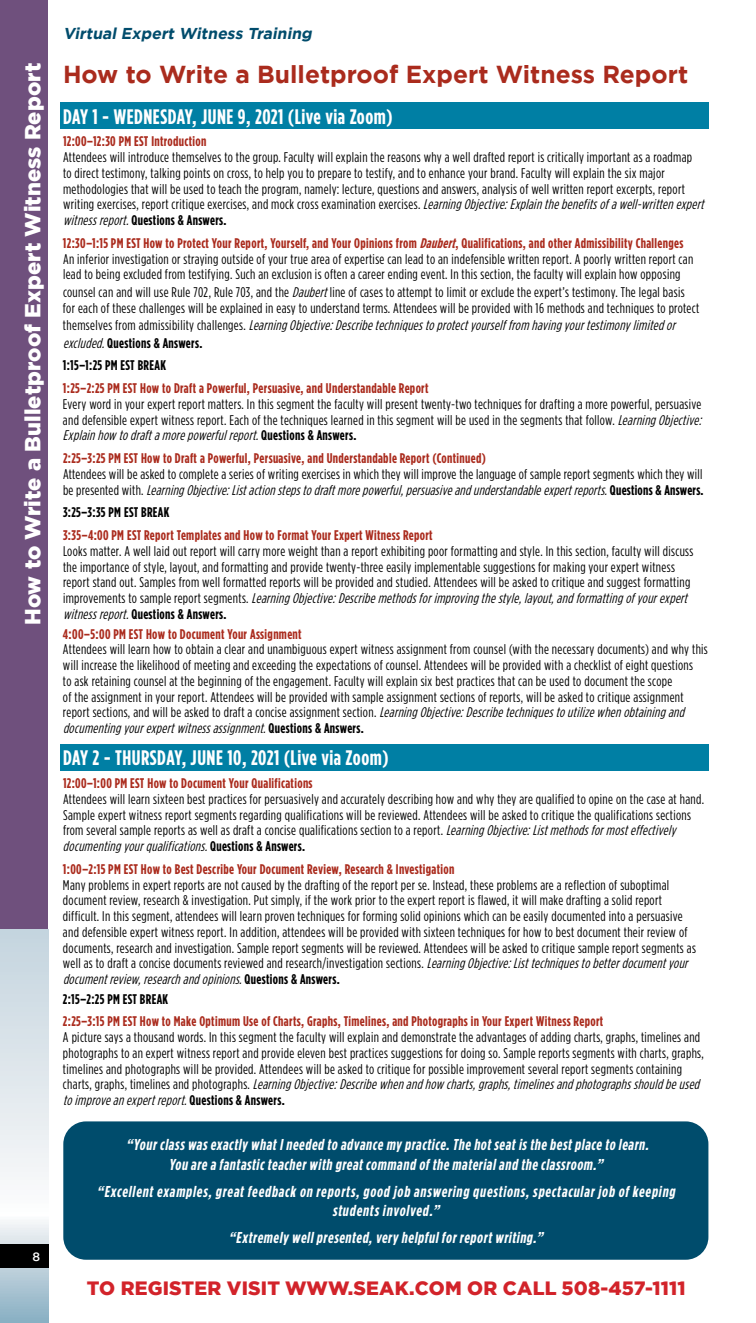
<style>
.page{position:relative;width:756px;height:1323px;background:#fff}
.page>*{position:absolute;margin:0;border:0;box-sizing:border-box;transform-origin:0 0}
.t1{font:700 24.5px "Gotham";color:#aa2b1d}
.t2{font:900 21.88px "Gotham";letter-spacing:.005em;color:#fff}
.t3{font:700 21px "Gotham Condensed";letter-spacing:.025em;color:#fff}
.t4{font:900 19.25px "Gotham";letter-spacing:.01em;color:#d2232a}
.t5{font:italic 700 15.75px/19.2px "Gotham Condensed";color:#fff;text-align:center}
.t6{font:italic 700 15.75px "Gotham";color:#004c6c}
.t7{font:14px/15.8px "Gotham Condensed";letter-spacing:.025em;color:#000}
.t8{font:700 14px "Gotham Condensed";letter-spacing:.025em;color:#aa2b1d}
.t9{font:italic 14px/17.5px "Gotham Condensed";color:#000}
.t10{font:700 14px "Gotham Condensed";letter-spacing:.025em;color:#000}
.t11{font:500 12.25px "Gotham";color:#fff}
.s1{font-style:italic}
.s2{font-weight:700}
.s3{font-weight:700;color:#aa2b1d}
.s4{font-weight:700;font-style:italic;color:#aa2b1d}
.s5{font-style:normal}
.s6{font-weight:700;font-style:normal}
</style>
<div class="page">
<div style="left:0;top:0;width:48px;height:1323px;background:#6f507d"></div>
<svg style="left:0;top:929px;width:48px;height:394px;background:#d7e2e8"></svg>
<div style="left:0;top:1244px;width:48px;height:24px;background:#000"></div>
<div style="left:63px;top:1121px;width:645px;height:139px;background:#004c6c;border-radius:23px"></div>
<div style="left:60px;top:103px;width:649px;height:26px;background:#007fa4"></div>
<div style="left:60px;top:744px;width:649px;height:26px;background:#007fa4"></div>
<h2 class="t2" style="left:18px;top:625px;width:564px;rotate:-90deg">How to Write a Bulletproof Expert Witness Report</h2>
<p class="t11" style="left:33px;top:1249px;width:9px">8</p>
<p class="t6" style="left:63px;top:23px;width:254px">Virtual Expert Witness Training</p>
<h1 class="t1" style="left:63px;top:58px;width:627px">How to Write a Bulletproof Expert Witness Report</h1>
<h3 class="t3" style="left:63px;top:105px;width:331px">DAY 1 - WEDNESDAY, JUNE 9, 2021 (Live via Zoom)</h3>
<p class="t8" style="left:63px;top:134px;width:145px">12:00–12:30 PM EST Introduction</p>
<p class="t7" style="left:63px;top:149px;width:646px">Attendees will introduce themselves to the group. Faculty will explain the reasons why a well drafted report is critically important as a roadmap<br>to direct testimony, talking points on cross, to help you to prepare to testify, and to enhance your brand. Faculty will explain the six major methodologies that will be used to teach the program, namely: lecture, questions and answers, analysis of well written report excerpts, report writing exercises, report critique exercises, and mock cross examination exercises. <span class="s1">LearningObjective:Explainthebenefitsofawell-writtenexpert witnessreport.</span><span class="s2">Questions &amp; Answers.</span></p>
<p class="t7" style="left:63px;top:235px;width:632px"><span class="s3">12:30–1:15 PM EST How to Protect Your Report, Yourself, and Your Opinions from</span> <span class="s4">Daubert</span><span class="s3">, Qualifications, and other Admissibility Challenges<br></span>An inferior investigation or straying outside of your true area of expertise can lead to an indefensible written report. A poorly written report can lead to being excluded from testifying. Such an exclusion is often a career ending event. In this section, the faculty will explain how opposing</p>
<p class="t7" style="left:63px;top:284px;width:638px">counsel can and will use Rule 702, Rule 703, and the <span class="s1">Daubert</span>line of cases to attempt to limit or exclude the expert’s testimony. The legal basis for each of these challenges will be explained in easy to understand terms. Attendees will be provided with 16 methods and techniques to protect</p>
<p class="t9" style="left:63px;top:316px;width:617px"><span class="s5">t h e m s e l v e s f r o m a d m i s s i b i l i t y c h a l l e n g e s .</span> LearningObjective:Describetechniquestoprotectyourselffrom havingyourtestimonylimitedor excluded.<span class="s6">Questions &amp; Answers.</span></p>
<p class="t10" style="left:63px;top:358px;width:105px">1:15–1:25 PM EST BREAK</p>
<p class="t8" style="left:63px;top:380px;width:367px">1:25–2:25 PM EST How to Draft a Powerful, Persuasive, and Understandable Report</p>
<p class="t7" style="left:63px;top:396px;width:643px">Every word in your expert report matters. In this segment the faculty will present twenty-two techniques for drafting a more powerful, persuasive and defensible expert witness report. Each of the techniques learned in this segment will be used in the segments that follow. <span class="s1">LearningObjective:<br>Explainhow todraftamorepowerfulreport.</span><span class="s2">Q u e s t i o n s &amp; A n s w e r s .</span></p>
<p class="t8" style="left:63px;top:450px;width:425px">2:25–3:25 PM EST How to Draft a Powerful, Persuasive, and Understandable Report (Continued)</p>
<p class="t7" style="left:63px;top:466px;width:642px">Attendees will be asked to complete a series of writing exercises in which they will improve the language of sample report segments which they will b e p r e s e n t e d w i t h . <span class="s1">LearningObjective:Listactionstepstodraftmorepowerful,persuasiveandunderstandableexpertreports.</span><span class="s2">Q u e s t i o n s &amp; A n s w e r s .</span></p>
<p class="t10" style="left:63px;top:505px;width:108px">3:25–3:35 PM EST BREAK</p>
<p class="t8" style="left:63px;top:527px;width:371px">3:35–4:00 PM EST Report Templates and How to Format Your Expert Witness Report</p>
<p class="t7" style="left:63px;top:543px;width:632px">Looks matter. A well laid out report will carry more weight than a report exhibiting poor formatting and style. In this section, faculty will discuss the importance of style, layout, and formatting and provide twenty-three easily implementable suggestions for making your expert witness report stand out. Samples from well formatted reports will be provided and studied. Attendees will be asked to critique and suggest formatting i m p r o v e m e n t s t o s a m p l e r e p o r t s e g m e n t s . <span class="s1">LearningObjective:Describemethodsforimprovingthestyle,layout,andformattingofyourexpert witnessreport.</span><span class="s2">Questions &amp; Answers.</span></p>
<p class="t8" style="left:63px;top:626px;width:240px">4:00–5:00 PM EST How to Document Your Assignment</p>
<p class="t7" style="left:63px;top:641px;width:646px">Attendees will learn how to obtain a clear and unambiguous expert witness assignment from counsel (with the necessary documents) and why this will increase the likelihood of meeting and exceeding the expectations of counsel. Attendees will be provided with a checklist of eight questions<br>to ask retaining counsel at the beginning of the engagement. Faculty will explain six best practices that can be used to document the scope<br>of the assignment in your report. Attendees will be provided with sample assignment sections of reports, will be asked to critique assignment report sections, and will be asked to draft a concise assignment section. <span class="s1">LearningObjective:Describetechniquestoutilizewhenobtainingand documentingyourexpertwitnessassignment.</span><span class="s2">Q u e s t i o n s &amp; A n s w e r s .</span></p>
<h3 class="t3" style="left:63px;top:746px;width:327px">DAY 2 - THURSDAY, JUNE 10, 2021 (Live via Zoom)</h3>
<p class="t8" style="left:63px;top:775px;width:251px">12:00–1:00 PM EST How to Document Your Qualifications</p>
<p class="t7" style="left:63px;top:791px;width:643px">Attendees will learn sixteen best practices for persuasively and accurately describing how and why they are qualified to opine on the case at hand.<br>Sample expert witness report segments regarding qualifications will be reviewed. Attendees will be asked to critique the qualifications sections from several sample reports as well as draft a concise qualifications section to a report. <span class="s1">LearningObjective:Listmethodsformosteffectively documentingyourqualifications.</span><span class="s2">Q u e s t i o n s &amp; A n s w e r s .</span></p>
<p class="t8" style="left:63px;top:861px;width:393px">1:00–2:15 PM EST How to Best Describe Your Document Review, Research &amp; Investigation</p>
<p class="t7" style="left:63px;top:877px;width:634px">Many problems in expert reports are not caused by the drafting of the report per se. Instead, these problems are a reflection of suboptimal document review, research &amp; investigation. Put simply, if the work prior to the expert report is flawed, it will make drafting a solid report difficult. In this segment, attendees will learn proven techniques for forming solid opinions which can be easily documented into a persuasive and defensible expert witness report. In addition, attendees will be provided with sixteen techniques for how to best document their review of documents, research and investigation. Sample report segments will be reviewed. Attendees will be asked to critique sample report segments as well as to draft a concise documents reviewed and research/investigation sections. <span class="s1">LearningObjective:Listtechniquestobetterdocumentyour documentreview,researchandopinions.</span><span class="s2">Q u e s t i o n s &amp; A n s w e r s .</span></p>
<p class="t10" style="left:63px;top:991px;width:107px">2:15–2:25 PM EST BREAK</p>
<p class="t8" style="left:63px;top:1014px;width:542px">2:25–3:15 PM EST How to Make Optimum Use of Charts, Graphs, Timelines, and Photographs in Your Expert Witness Report</p>
<p class="t7" style="left:63px;top:1029px;width:642px">A picture says a thousand words. In this segment the faculty will explain and demonstrate the advantages of adding charts, graphs, timelines and photographs to an expert witness report and provide eleven best practices suggestions for doing so. Sample reports segments with charts, graphs, timelines and photographs will be provided. Attendees will be asked to critique for possible improvement several report segments containing<br>c h a r t s , g r a p h s , t i m e l i n e s a n d p h o t o g r a p h s . <span class="s1">LearningObjective:Describewhenandhow charts,graphs,timelinesandphotographsshouldbeused toimproveanexpertreport.</span><span class="s2">Q u e s t i o n s &amp; A n s w e r s .</span></p>
<p class="t5" style="left:126px;top:1135px;width:527px">“Yourclass was exactly whatIneeded to advance my practice.The hotseatis the bestplace to learn.<br>You are a fantastic teacherwith greatcommand ofthe materialand the classroom.”</p>
<p class="t5" style="left:97px;top:1181px;width:583px">“Excellent examples,great feedback on reports,good job answering questions,spectacular job ofkeeping students involved.”</p>
<p class="t5" style="left:229px;top:1228px;width:318px">“Extremely wellpresented,very helpfulforreportwriting.”</p>
<h3 class="t4" style="left:87px;top:1275px;width:601px">TO REGISTER VISIT WWW.SEAK.COM OR CALL 508-457-1111</h3>
</div>
